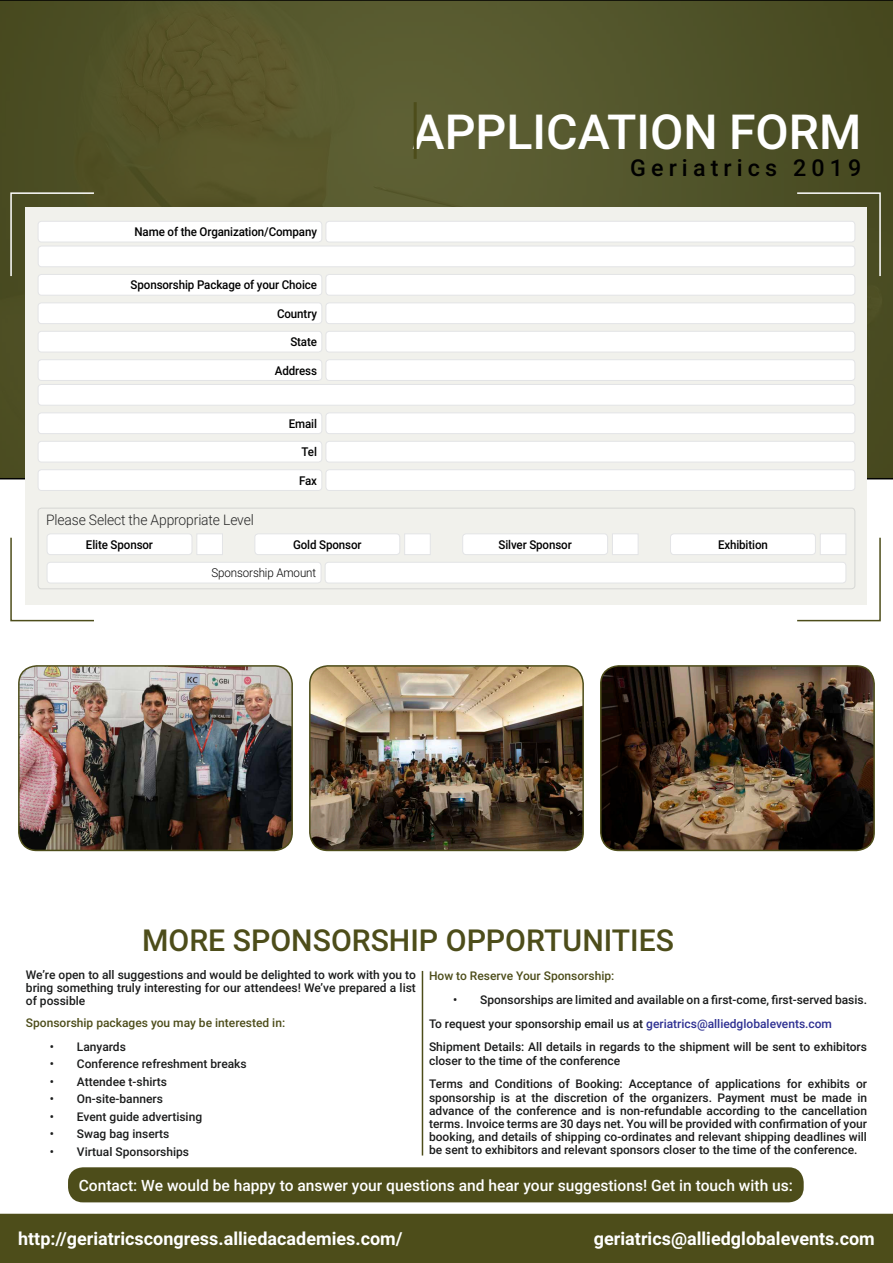
<style>
.page{position:relative;width:893px;height:1263px;background:#fff}
.page>*{position:absolute;margin:0;border:0;box-sizing:border-box;transform-origin:0 0}
.t1{font:500 48.3px "Roboto";color:#fff}
.t2{font:500 30.3px "Roboto";color:#4d4d1a}
.t3{font:500 23.25px "Roboto";letter-spacing:.22em;color:#000}
.t4{font:700 18px "Roboto";color:#fff}
.t5{font:500 15.6px "Roboto";color:#fff}
.t6{font:300 14.55px "Roboto";letter-spacing:-.01em;color:#262626;scale:.95 1}
.t7{font:500 12.15px "Roboto";letter-spacing:-.01em;color:#000;scale:.95 1}
.t8{font:300 12.15px "Roboto";letter-spacing:-.01em;color:#000;scale:.95 1}
.t9{font:500 12px/13.2px "Roboto";color:#1b1c1c;text-align:justify}
.t10{font:500 12px "Roboto";color:#4d4d1a}
.s1{color:#2e3092}
</style>
<div class="page">
<svg style="left:0;top:0;width:893px;height:479px;background:#53542a"></svg>
<div style="left:26px;top:208px;width:841px;height:397px;background:#f1f1ec"></div>
<div style="left:68px;top:1167px;width:736px;height:35px;background:#4d4d1a;border-radius:15px"></div>
<hr style="left:414px;top:102px;width:3px;height:57px;background:#4d4d1a">
<div style="left:38px;top:221px;width:284px;height:21px;background:#fff;border-radius:3px"></div>
<div style="left:38px;top:221px;width:284px;height:21px;border:1px solid #e3e4e6;border-radius:3px"></div>
<div style="left:326px;top:221px;width:529px;height:21px;background:#fff;border-radius:3px"></div>
<div style="left:326px;top:221px;width:529px;height:21px;border:1px solid #e3e4e6;border-radius:3px"></div>
<div style="left:38px;top:246px;width:817px;height:21px;background:#fff;border-radius:3px"></div>
<div style="left:38px;top:246px;width:817px;height:21px;border:1px solid #e3e4e6;border-radius:3px"></div>
<div style="left:38px;top:274px;width:284px;height:21px;background:#fff;border-radius:3px"></div>
<div style="left:38px;top:274px;width:284px;height:21px;border:1px solid #e3e4e6;border-radius:3px"></div>
<div style="left:326px;top:274px;width:529px;height:21px;background:#fff;border-radius:3px"></div>
<div style="left:326px;top:274px;width:529px;height:21px;border:1px solid #e3e4e6;border-radius:3px"></div>
<div style="left:38px;top:303px;width:284px;height:21px;background:#fff;border-radius:3px"></div>
<div style="left:38px;top:303px;width:284px;height:21px;border:1px solid #e3e4e6;border-radius:3px"></div>
<div style="left:326px;top:303px;width:529px;height:21px;background:#fff;border-radius:3px"></div>
<div style="left:326px;top:303px;width:529px;height:21px;border:1px solid #e3e4e6;border-radius:3px"></div>
<div style="left:38px;top:331px;width:284px;height:21px;background:#fff;border-radius:3px"></div>
<div style="left:38px;top:331px;width:284px;height:21px;border:1px solid #e3e4e6;border-radius:3px"></div>
<div style="left:326px;top:331px;width:529px;height:21px;background:#fff;border-radius:3px"></div>
<div style="left:326px;top:331px;width:529px;height:21px;border:1px solid #e3e4e6;border-radius:3px"></div>
<div style="left:38px;top:360px;width:284px;height:20px;background:#fff;border-radius:3px"></div>
<div style="left:38px;top:360px;width:284px;height:21px;border:1px solid #e3e4e6;border-radius:3px"></div>
<div style="left:326px;top:360px;width:529px;height:20px;background:#fff;border-radius:3px"></div>
<div style="left:326px;top:360px;width:529px;height:21px;border:1px solid #e3e4e6;border-radius:3px"></div>
<div style="left:38px;top:384px;width:817px;height:21px;background:#fff;border-radius:3px"></div>
<div style="left:38px;top:384px;width:817px;height:21px;border:1px solid #e3e4e6;border-radius:3px"></div>
<div style="left:38px;top:413px;width:284px;height:21px;background:#fff;border-radius:3px"></div>
<div style="left:38px;top:413px;width:284px;height:21px;border:1px solid #e3e4e6;border-radius:3px"></div>
<div style="left:326px;top:413px;width:529px;height:21px;background:#fff;border-radius:3px"></div>
<div style="left:326px;top:413px;width:529px;height:21px;border:1px solid #e3e4e6;border-radius:3px"></div>
<div style="left:38px;top:441px;width:284px;height:21px;background:#fff;border-radius:3px"></div>
<div style="left:38px;top:441px;width:284px;height:21px;border:1px solid #e3e4e6;border-radius:3px"></div>
<div style="left:326px;top:441px;width:529px;height:21px;background:#fff;border-radius:3px"></div>
<div style="left:326px;top:441px;width:529px;height:21px;border:1px solid #e3e4e6;border-radius:3px"></div>
<div style="left:38px;top:470px;width:284px;height:20px;background:#fff;border-radius:3px"></div>
<div style="left:38px;top:470px;width:284px;height:21px;border:1px solid #e3e4e6;border-radius:3px"></div>
<div style="left:326px;top:470px;width:529px;height:20px;background:#fff;border-radius:3px"></div>
<div style="left:326px;top:470px;width:529px;height:21px;border:1px solid #e3e4e6;border-radius:3px"></div>
<div style="left:38px;top:508px;width:817px;height:81px;border:1px solid #e3e4e6;border-radius:3px"></div>
<div style="left:47px;top:562px;width:274px;height:21px;background:#fff;border-radius:3px"></div>
<div style="left:47px;top:562px;width:274px;height:21px;border:1px solid #e3e4e6;border-radius:3px"></div>
<div style="left:325px;top:562px;width:521px;height:21px;background:#fff;border-radius:3px"></div>
<div style="left:325px;top:562px;width:521px;height:21px;border:1px solid #e3e4e6;border-radius:3px"></div>
<div style="left:197px;top:534px;width:26px;height:21px;background:#fff;border:1px solid #e3e4e6"></div>
<div style="left:47px;top:534px;width:145px;height:21px;background:#fff;border-radius:3px"></div>
<div style="left:47px;top:534px;width:145px;height:21px;border:1px solid #e3e4e6;border-radius:3px"></div>
<div style="left:404px;top:534px;width:26px;height:21px;background:#fff;border:1px solid #e3e4e6"></div>
<div style="left:255px;top:534px;width:145px;height:21px;background:#fff;border-radius:3px"></div>
<div style="left:255px;top:534px;width:145px;height:21px;border:1px solid #e3e4e6;border-radius:3px"></div>
<div style="left:612px;top:534px;width:26px;height:21px;background:#fff;border:1px solid #e3e4e6"></div>
<div style="left:463px;top:534px;width:145px;height:21px;background:#fff;border-radius:3px"></div>
<div style="left:463px;top:534px;width:145px;height:21px;border:1px solid #e3e4e6;border-radius:3px"></div>
<div style="left:820px;top:534px;width:26px;height:21px;background:#fff"></div>
<div style="left:670px;top:534px;width:145px;height:21px;background:#fff;border-radius:3px"></div>
<div style="left:670px;top:534px;width:146px;height:21px;border:1px solid #e3e4e6;border-radius:3px"></div>
<hr style="left:422px;top:971px;width:1px;height:184px;background:#4d4d1a">
<div style="left:0;top:1214px;width:893px;height:49px;background:#4d4d1a"></div>
<svg style="left:10px;top:192px;width:85px;height:86px"></svg>
<svg style="left:796px;top:192px;width:85px;height:86px"></svg>
<svg style="left:10px;top:536px;width:85px;height:86px"></svg>
<svg style="left:796px;top:536px;width:85px;height:86px"></svg>
<img style="left:19px;top:666px;width:273px;height:184px">
<div style="left:18px;top:665px;width:275px;height:186px;border:2px solid #4d4d1a;border-radius:18px"></div>
<img style="left:310px;top:666px;width:273px;height:184px">
<div style="left:309px;top:665px;width:275px;height:186px;border:2px solid #4d4d1a;border-radius:18px"></div>
<img style="left:601px;top:666px;width:273px;height:184px">
<div style="left:600px;top:665px;width:275px;height:186px;border:2px solid #4d4d1a;border-radius:18px"></div>
<p class="t7" style="left:135px;top:223px;width:194px">Name of the Organization/Company</p>
<p class="t7" style="left:131px;top:277px;width:198px">Sponsorship Package of your Choice</p>
<p class="t7" style="left:277px;top:305px;width:44px">Country</p>
<p class="t7" style="left:290px;top:333px;width:30px">State</p>
<p class="t7" style="left:275px;top:362px;width:46px">Address</p>
<p class="t6" style="left:46px;top:509px;width:220px">Please Select the Appropriate Level</p>
<p class="t7" style="left:289px;top:415px;width:31px">Email</p>
<p class="t7" style="left:302px;top:443px;width:18px">Tel</p>
<p class="t7" style="left:299px;top:472px;width:20px">Fax</p>
<p class="t1" style="left:413px;top:98px;width:450px">APPLICATION FORM</p>
<p class="t3" style="left:630px;top:152px;width:233px">Geriatrics 2019</p>
<p class="t7" style="left:86px;top:536px;width:72px">Elite Sponsor</p>
<p class="t7" style="left:293px;top:536px;width:74px">Gold Sponsor</p>
<p class="t7" style="left:498px;top:536px;width:79px">Silver Sponsor</p>
<p class="t7" style="left:718px;top:536px;width:54px">Exhibition</p>
<p class="t8" style="left:212px;top:564px;width:112px">Sponsorship Amount</p>
<p class="t2" style="left:142px;top:918px;width:533px">MORE SPONSORSHIP OPPORTUNITIES</p>
<p class="t9" style="left:26px;top:967px;width:392px">We’re open to all suggestions and would be delighted to work with you to bring something truly interesting for our attendees! We’ve prepared a list of possible</p>
<p class="t10" style="left:26px;top:1014px;width:261px">Sponsorship packages you may be interested in:</p>
<p class="t9" style="left:50px;top:1039px;width:77px">• Lanyards</p>
<p class="t9" style="left:50px;top:1057px;width:198px">• Conference refreshment breaks</p>
<p class="t9" style="left:50px;top:1074px;width:119px">• Attendee t-shirts</p>
<p class="t9" style="left:50px;top:1092px;width:114px">• On-site-banners</p>
<p class="t9" style="left:50px;top:1109px;width:154px">• Event guide advertising</p>
<p class="t9" style="left:50px;top:1127px;width:121px">• Swag bag inserts</p>
<p class="t9" style="left:50px;top:1144px;width:141px">• Virtual Sponsorships</p>
<p class="t5" style="left:79px;top:1174px;width:716px">Contact: We would be happy to answer your questions and hear your suggestions! Get in touch with us:</p>
<p class="t4" style="left:18px;top:1226px;width:386px">http://geriatricscongress.alliedacademies.com/</p>
<p class="t4" style="left:594px;top:1226px;width:282px">geriatrics@alliedglobalevents.com</p>
<p class="t10" style="left:429px;top:967px;width:187px">How to Reserve Your Sponsorship:</p>
<p class="t9" style="left:453px;top:992px;width:415px">• Sponsorships are limited and available on a first-come, first-served basis.</p>
<p class="t9" style="left:429px;top:1016px;width:404px">To request your sponsorship email us at <span class="s1">geriatrics@alliedglobalevents.com</span></p>
<p class="t9" style="left:429px;top:1040px;width:439px">Shipment Details: All details in regards to the shipment will be sent to exhibitors closer to the time of the conference</p>
<p class="t9" style="left:429px;top:1077px;width:439px">Terms and Conditions of Booking: Acceptance of applications for exhibits or sponsorship is at the discretion of the organizers. Payment must be made in advance of the conference and is non-refundable according to the cancellation terms. Invoice terms are 30 days net. You will be provided with confirmation of your booking, and details of shipping co-ordinates and relevant shipping deadlines will be sent to exhibitors and relevant sponsors closer to the time of the conference.</p>
</div>
